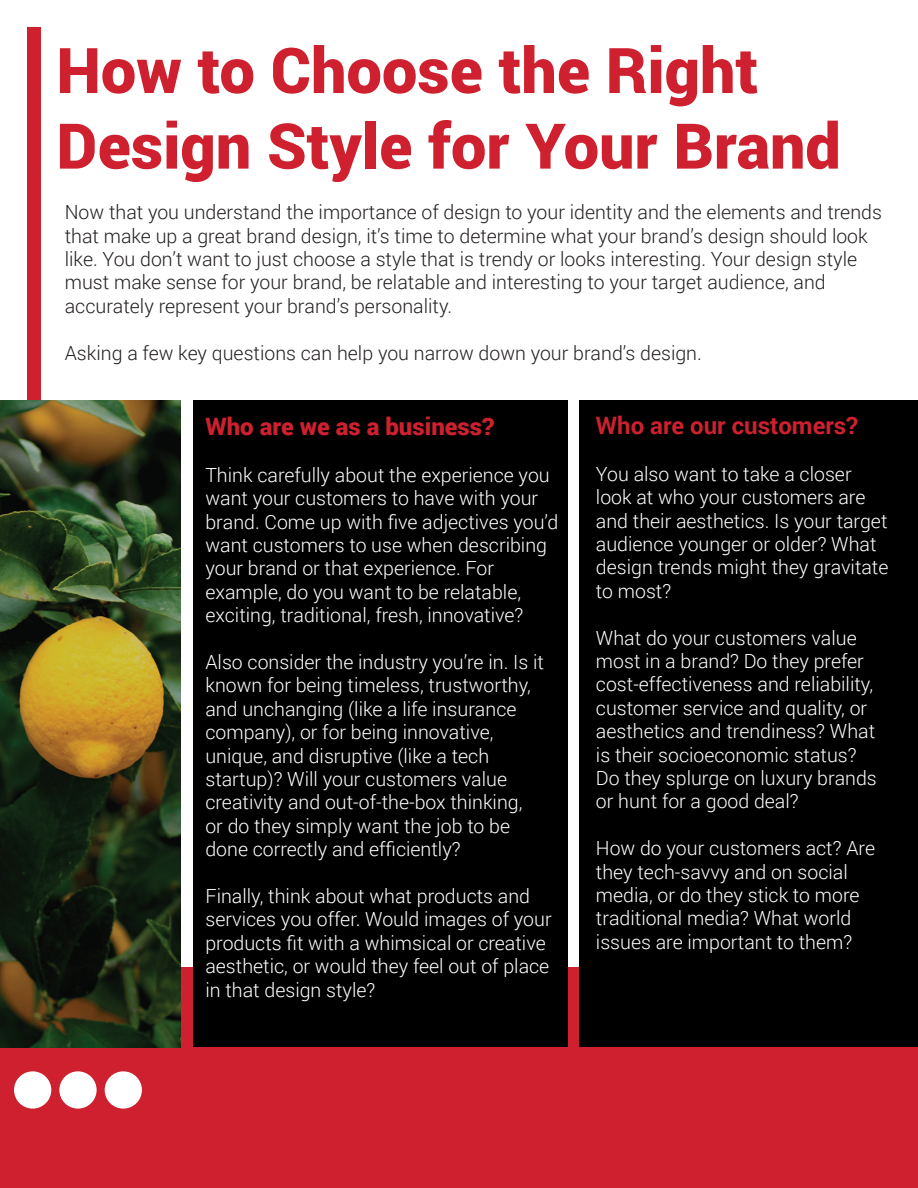
<style>
.page{position:relative;width:918px;height:1188px;background:#fff}
.page>*{position:absolute;margin:0;border:0;box-sizing:border-box;transform-origin:0 0}
.t1{font:900 63px/75.6px "Roboto";color:#cf202f}
.t2{font:900 24px "Roboto";color:#cf202f}
.t3{font:700 24px "Roboto";color:#cf202f}
.t4{font:300 19.5px/23.4px "Roboto";color:#fff}
.t5{font:300 19.5px/23.4px "Roboto";color:#231f20}
</style>
<div class="page">
<div style="left:0;top:968px;width:918px;height:220px;background:#cf202f"></div>
<div style="left:27px;top:27px;width:14px;height:536px;background:#cf202f"></div>
<div style="left:580px;top:400px;width:338px;height:647px;background:#000"></div>
<div style="left:193px;top:400px;width:375px;height:647px;background:#000"></div>
<img style="left:0;top:400px;width:180px;height:647px">
<div style="left:14px;top:1071px;width:37px;height:38px;background:#fff;border-radius:50%"></div>
<div style="left:59px;top:1071px;width:38px;height:38px;background:#fff;border-radius:50%"></div>
<div style="left:105px;top:1071px;width:37px;height:38px;background:#fff;border-radius:50%"></div>
<h1 class="t1" style="left:56px;top:30px;width:786px">How to Choose the Right<br>Design Style for Your Brand</h1>
<p class="t5" style="left:65px;top:200px;width:819px">Now that you understand the importance of design to your identity and the elements and trends that make up a great brand design, it’s time to determine what your brand’s design should look like. You don’t want to just choose a style that is trendy or looks interesting. Your design style must make sense for your brand, be relatable and interesting to your target audience, and accurately represent your brand’s personality.</p>
<p class="t5" style="left:65px;top:340px;width:639px">Asking a few key questions can help you narrow down your brand’s design.</p>
<p class="t2" style="left:205px;top:410px;width:290px">Who are we as a business?</p>
<p class="t4" style="left:205px;top:463px;width:354px">Think carefully about the experience you want your customers to have with your brand. Come up with five adjectives you’d want customers to use when describing your brand or that experience. For example, do you want to be relatable, exciting, traditional, fresh, innovative?</p>
<p class="t4" style="left:205px;top:650px;width:340px">Also consider the industry you’re in. Is it known for being timeless, trustworthy, and unchanging (like a life insurance company), or for being innovative, unique, and disruptive (like a tech startup)? Will your customers value creativity and out-of-the-box thinking, or do they simply want the job to be done correctly and efficiently?</p>
<p class="t4" style="left:205px;top:884px;width:348px">Finally, think about what products and services you offer. Would images of your products fit with a whimsical or creative aesthetic, or would they feel out of place in that design style?</p>
<p class="t3" style="left:596px;top:409px;width:264px">Who are our customers?</p>
<p class="t4" style="left:596px;top:462px;width:294px">You also want to take a closer look at who your customers are and their aesthetics. Is your target audience younger or older? What design trends might they gravitate to most?</p>
<p class="t4" style="left:596px;top:625px;width:282px">What do your customers value most in a brand? Do they prefer cost-effectiveness and reliability, customer service and quality, or aesthetics and trendiness? What is their socioeconomic status?<br>Do they splurge on luxury brands or hunt for a good deal?</p>
<p class="t4" style="left:596px;top:836px;width:281px">How do your customers act? Are they tech-savvy and on social media, or do they stick to more traditional media? What world issues are important to them?</p>
</div>
